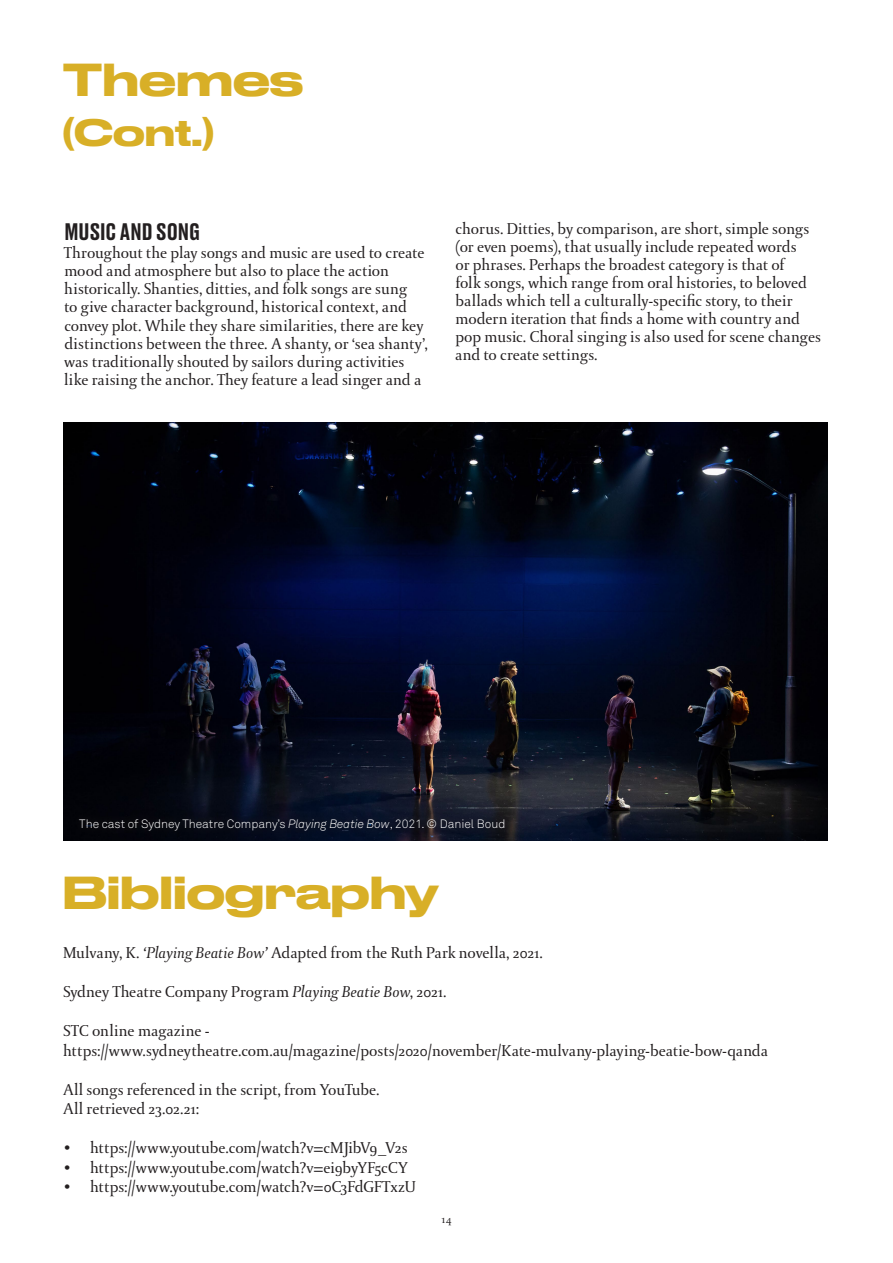
<style>
.page{position:relative;width:893px;height:1263px;background:#fff}
.page>*{position:absolute;margin:0;border:0;box-sizing:border-box;transform-origin:0 0}
.Page_Header{font:500 43.5px "Druk Wide";color:#d8af27}
.Page_Header-2{font:500 36px "Druk Wide";color:#d8af27}
.Topics_Header{font:500 22.5px "Druk Text";color:#231f20}
.Topics_Header-2{font:16.5px/18px "DTL Paradox ST";color:#231f20}
.TP_JOB_NAME{font:16.5px/19.5px "DTL Paradox ST";letter-spacing:-.005em;color:#231f20}
.No_Spacing{font:300 12px "Akkurat Std";color:#fff}
.t1{font:12px "DTL Paradox ST";color:#231f20}
.s1{font-style:italic}
</style>
<div class="page">
<img style="left:64px;top:422px;width:764px;height:418px">
<div style="left:71px;top:810px;width:442px;height:28px;background:#231f20;opacity:.33"></div>
<p class="Page_Header" style="left:62px;top:44px;width:243px">Themes</p>
<p class="Page_Header-2" style="left:62px;top:103px;width:154px">(Cont.)</p>
<p class="Topics_Header" style="left:64px;top:215px;width:137px">MUSIC AND SONG</p>
<p class="Topics_Header-2" style="left:64px;top:244px;width:366px">Throughout the play songs and music are used to create mood and atmosphere but also to place the action historically. Shanties, ditties, and folk songs are sung<br>to give character background, historical context, and convey plot. While they share similarities, there are key distinctions between the three. A shanty, or ‘sea shanty’, was traditionally shouted by sailors during activities like raising the anchor. They feature a lead singer and a</p>
<p class="Topics_Header-2" style="left:455px;top:220px;width:367px">chorus. Ditties, by comparison, are short, simple songs (or even poems), that usually include repeated words<br>or phrases. Perhaps the broadest category is that of<br>folk songs, which range from oral histories, to beloved ballads which tell a culturally-specific story, to their modern iteration that finds a home with country and pop music. Choral singing is also used for scene changes and to create settings.</p>
<p class="No_Spacing" style="left:79px;top:816px;width:428px">The cast of Sydney Theatre Company’s <span class="s1">Playing Beatie Bow</span>, 2021. © Daniel Boud</p>
<p class="Page_Header" style="left:62px;top:857px;width:378px">Bibliography</p>
<p class="TP_JOB_NAME" style="left:63px;top:943px;width:481px">Mulvany, K. <span class="s1">‘Playing Beatie Bow’</span> Adapted from the Ruth Park novella, 2021.</p>
<p class="TP_JOB_NAME" style="left:63px;top:982px;width:385px">Sydney Theatre Company Program <span class="s1">Playing Beatie Bow</span>, 2021.</p>
<p class="TP_JOB_NAME" style="left:63px;top:1021px;width:707px">STC online magazine - https://www.sydneytheatre.com.au/magazine/posts/2020/november/Kate-mulvany-playing-beatie-bow-qanda</p>
<p class="TP_JOB_NAME" style="left:63px;top:1080px;width:318px">All songs referenced in the script, from YouTube.<br>All retrieved 23.02.21:</p>
<p class="Topics_Header-2" style="left:63px;top:1139px;width:346px">• https://www.youtube.com/watch?v=cMJibV9_V2s</p>
<p class="Topics_Header-2" style="left:63px;top:1158px;width:346px">• https://www.youtube.com/watch?v=ei9byYF5cCY</p>
<p class="Topics_Header-2" style="left:63px;top:1178px;width:354px">• https://www.youtube.com/watch?v=0C3FdGFTxzU</p>
<p class="t1" style="left:442px;top:1212px;width:11px">14</p>
</div>
